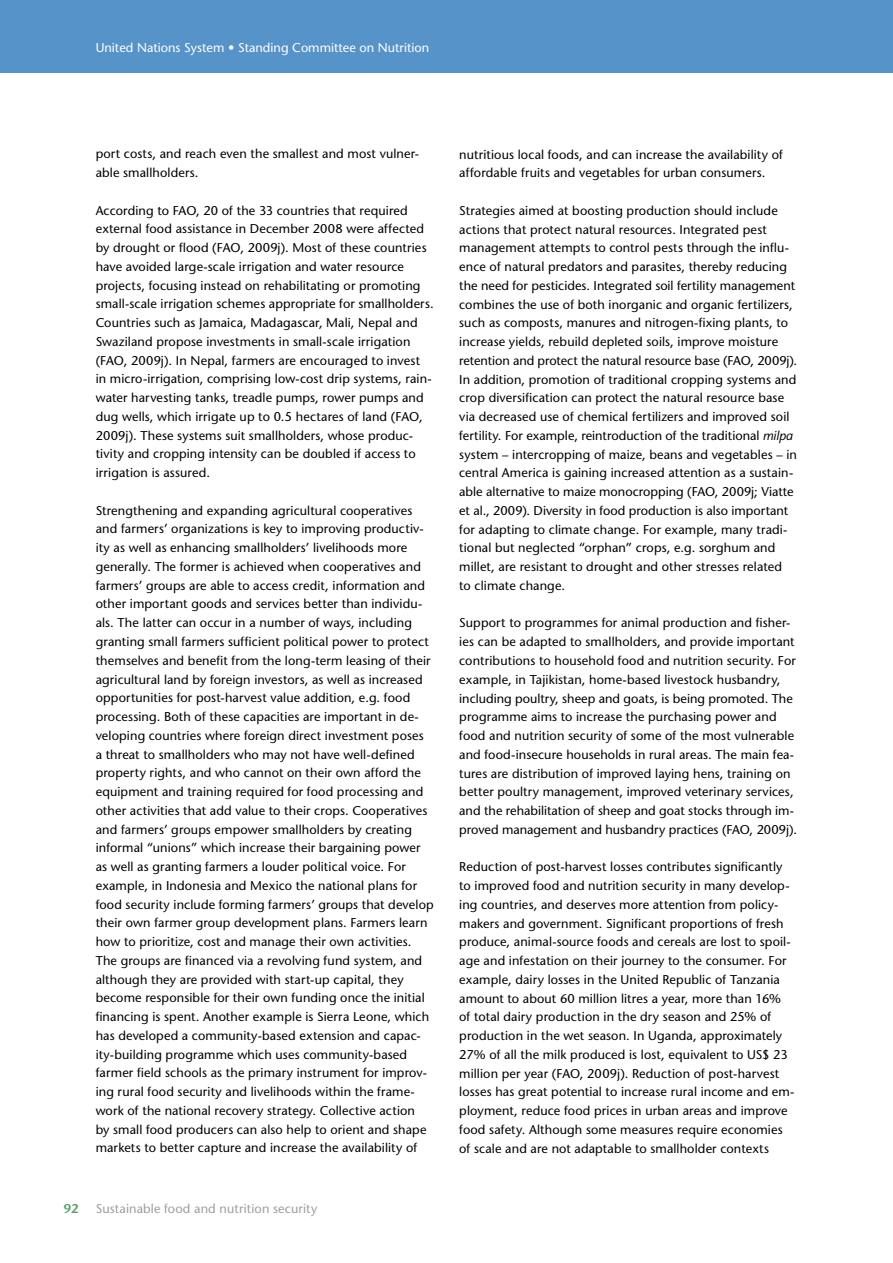
<style>
.page{position:relative;width:893px;height:1263px;background:#fff}
.page>*{position:absolute;margin:0;border:0;box-sizing:border-box;transform-origin:0 0}
.t1{font:500 12.75px/18.8px "Stone Sans Std";letter-spacing:.01em;color:#000}
.t2{font:500 12.75px "Stone Sans Std";color:#fff}
.t3{font:500 12.75px "Stone Sans Std";letter-spacing:.01em;color:#9c9e9f}
.t4{font:600 12.75px "Stone Sans Std";color:#579f67}
.s1{font-style:italic}
</style>
<div class="page">
<div style="left:0;top:0;width:893px;height:72px;background:#5693c9"></div>
<p class="t2" style="left:96px;top:40px;width:335px">United Nations System • Standing Committee on Nutrition</p>
<p class="t1" style="left:96px;top:145px;width:325px">port costs, and reach even the smallest and most vulner&shy;able smallholders.</p>
<p class="t1" style="left:96px;top:201px;width:340px">According to FAO, 20 of the 33 countries that required external food assistance in December 2008 were affected by drought or flood (FAO, 2009j). Most of these countries have avoided large-scale irrigation and water resource projects, focusing instead on rehabilitating or promoting small-scale irrigation schemes appropriate for smallholders.<br>Countries such as Jamaica, Madagascar, Mali, Nepal and Swaziland propose investments in small-scale irrigation (FAO, 2009j). In Nepal, farmers are encouraged to invest in micro-irrigation, comprising low-cost drip systems, rain&shy;water harvesting tanks, treadle pumps, rower pumps and dug wells, which irrigate up to 0.5 hectares of land (FAO, 2009j). These systems suit smallholders, whose produc&shy;tivity and cropping intensity can be doubled if access to irrigation is assured.</p>
<p class="t1" style="left:96px;top:501px;width:340px">Strengthening and expanding agricultural cooperatives and farmers’ organizations is key to improving productiv&shy;ity as well as enhancing smallholders’ livelihoods more generally. The former is achieved when cooperatives and farmers’ groups are able to access credit, information and other important goods and services better than individu&shy;als. The latter can occur in a number of ways, including granting small farmers sufficient political power to protect themselves and benefit from the long-term leasing of their agricultural land by foreign investors, as well as increased opportunities for post-harvest value addition, e.g. food processing. Both of these capacities are important in de&shy;veloping countries where foreign direct investment poses<br>a threat to smallholders who may not have well-defined property rights, and who cannot on their own afford the equipment and training required for food processing and other activities that add value to their crops. Cooperatives and farmers’ groups empower smallholders by creating informal “unions” which increase their bargaining power as well as granting farmers a louder political voice. For example, in Indonesia and Mexico the national plans for food security include forming farmers’ groups that develop their own farmer group development plans. Farmers learn how to prioritize, cost and manage their own activities.<br>The groups are financed via a revolving fund system, and although they are provided with start-up capital, they become responsible for their own funding once the initial financing is spent. Another example is Sierra Leone, which has developed a community-based extension and capac&shy;ity-building programme which uses community-based farmer field schools as the primary instrument for improv&shy;ing rural food security and livelihoods within the frame&shy;work of the national recovery strategy. Collective action<br>by small food producers can also help to orient and shape markets to better capture and increase the availability of</p>
<p class="t4" style="left:64px;top:1201px;width:16px">92</p>
<p class="t3" style="left:96px;top:1201px;width:223px">Sustainable food and nutrition security</p>
<p class="t1" style="left:459px;top:145px;width:325px">nutritious local foods, and can increase the availability of affordable fruits and vegetables for urban consumers.</p>
<p class="t1" style="left:459px;top:201px;width:340px">Strategies aimed at boosting production should include actions that protect natural resources. Integrated pest management attempts to control pests through the influ&shy;ence of natural predators and parasites, thereby reducing the need for pesticides. Integrated soil fertility management combines the use of both inorganic and organic fertilizers, such as composts, manures and nitrogen-fixing plants, to increase yields, rebuild depleted soils, improve moisture retention and protect the natural resource base (FAO, 2009j).<br>In addition, promotion of traditional cropping systems and crop diversification can protect the natural resource base via decreased use of chemical fertilizers and improved soil fertility. For example, reintroduction of the traditional <span class="s1">milpa </span>system – intercropping of maize, beans and vegetables – in central America is gaining increased attention as a sustain&shy;able alternative to maize monocropping (FAO, 2009j; Viatte et al., 2009). Diversity in food production is also important for adapting to climate change. For example, many tradi&shy;tional but neglected “orphan” crops, e.g. sorghum and millet, are resistant to drought and other stresses related<br>to climate change.</p>
<p class="t1" style="left:459px;top:614px;width:339px">Support to programmes for animal production and fisher&shy;ies can be adapted to smallholders, and provide important contributions to household food and nutrition security. For example, in Tajikistan, home-based livestock husbandry, including poultry, sheep and goats, is being promoted. The programme aims to increase the purchasing power and food and nutrition security of some of the most vulnerable and food-insecure households in rural areas. The main fea&shy;tures are distribution of improved laying hens, training on better poultry management, improved veterinary services, and the rehabilitation of sheep and goat stocks through im&shy;proved management and husbandry practices (FAO, 2009j).</p>
<p class="t1" style="left:459px;top:857px;width:337px">Reduction of post-harvest losses contributes significantly to improved food and nutrition security in many develop&shy;ing countries, and deserves more attention from policy&shy;makers and government. Significant proportions of fresh produce, animal-source foods and cereals are lost to spoil&shy;age and infestation on their journey to the consumer. For example, dairy losses in the United Republic of Tanzania amount to about 60 million litres a year, more than 16% of total dairy production in the dry season and 25% of production in the wet season. In Uganda, approximately 27% of all the milk produced is lost, equivalent to US$ 23 million per year (FAO, 2009j). Reduction of post-harvest losses has great potential to increase rural income and em&shy;ployment, reduce food prices in urban areas and improve food safety. Although some measures require economies of scale and are not adaptable to smallholder contexts</p>
</div>
